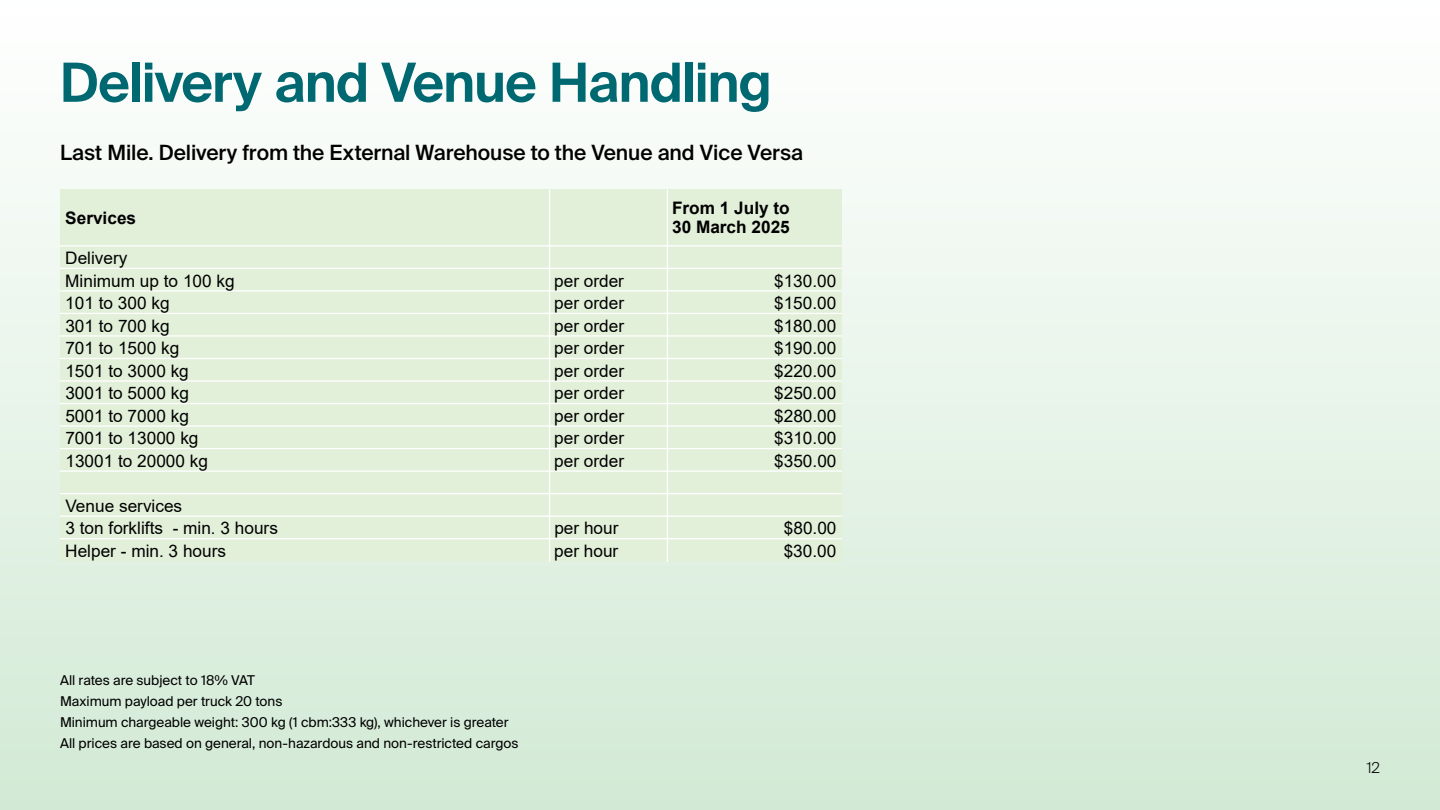
<style>
.page{position:relative;width:1440px;height:810px;background:#fff}
.page>*{position:absolute;margin:0;border:0;box-sizing:border-box;transform-origin:0 0}
.t1{font:600 54px "Suisse Intl";letter-spacing:-.02em;color:#006871}
.t2{font:500 21px "Suisse Intl";letter-spacing:-.005em;color:#000}
.t3{font:17.25px/22.5px "Arial";color:#000}
.t4{font:700 17.25px/19.8px "Arial";color:#000}
.t5{font:300 15px "Suisse Intl";color:#000}
.t6{font:13.5px/21px "Suisse Intl";color:#000}
</style>
<div class="page">
<div style="left:0;top:0;width:1440px;height:810px;background:linear-gradient(to bottom,#fff,#d2ead5)"></div>
<div style="left:60px;top:190px;width:782px;height:372px;background:#e2efd9"></div>
<hr style="left:549px;top:190px;width:1px;height:372px;background:#fff">
<hr style="left:667px;top:190px;width:1px;height:372px;background:#fff">
<hr style="left:60px;top:245px;width:782px;height:2px;background:#fff">
<hr style="left:60px;top:268px;width:782px;height:1px;background:#fff">
<hr style="left:60px;top:290px;width:782px;height:2px;background:#fff">
<hr style="left:60px;top:313px;width:782px;height:1px;background:#fff">
<hr style="left:60px;top:335px;width:782px;height:2px;background:#fff">
<hr style="left:60px;top:358px;width:782px;height:1px;background:#fff">
<hr style="left:60px;top:380px;width:782px;height:2px;background:#fff">
<hr style="left:60px;top:403px;width:782px;height:1px;background:#fff">
<hr style="left:60px;top:425px;width:782px;height:2px;background:#fff">
<hr style="left:60px;top:448px;width:782px;height:1px;background:#fff">
<hr style="left:60px;top:470px;width:782px;height:2px;background:#fff">
<hr style="left:60px;top:493px;width:782px;height:1px;background:#fff">
<hr style="left:60px;top:515px;width:782px;height:2px;background:#fff">
<hr style="left:60px;top:538px;width:782px;height:1px;background:#fff">
<h1 class="t1" style="left:60px;top:52px;width:713px">Delivery and Venue Handling</h1>
<p class="t2" style="left:60px;top:140px;width:745px">Last Mile. Delivery from the External Warehouse to the Venue and Vice Versa</p>
<p class="t4" style="left:65px;top:209px;width:72px">Services</p>
<p class="t4" style="left:672px;top:198px;width:119px">From 1 July to<br>30 March 2025</p>
<p class="t3" style="left:65px;top:247px;width:171px">Delivery<br>Minimum up to 100 kg</p>
<p class="t3" style="left:554px;top:269px;width:71px">per order</p>
<p class="t3" style="left:774px;top:269px;width:64px">$130.00</p>
<p class="t3" style="left:65px;top:292px;width:106px">101 to 300 kg</p>
<p class="t3" style="left:554px;top:292px;width:71px">per order</p>
<p class="t3" style="left:774px;top:292px;width:64px">$150.00</p>
<p class="t3" style="left:65px;top:314px;width:106px">301 to 700 kg</p>
<p class="t3" style="left:554px;top:314px;width:71px">per order</p>
<p class="t3" style="left:774px;top:314px;width:64px">$180.00</p>
<p class="t3" style="left:65px;top:337px;width:115px">701 to 1500 kg</p>
<p class="t3" style="left:554px;top:337px;width:71px">per order</p>
<p class="t3" style="left:774px;top:337px;width:64px">$190.00</p>
<p class="t3" style="left:65px;top:359px;width:125px">1501 to 3000 kg</p>
<p class="t3" style="left:554px;top:359px;width:71px">per order</p>
<p class="t3" style="left:774px;top:359px;width:64px">$220.00</p>
<p class="t3" style="left:65px;top:382px;width:125px">3001 to 5000 kg</p>
<p class="t3" style="left:554px;top:382px;width:71px">per order</p>
<p class="t3" style="left:774px;top:382px;width:64px">$250.00</p>
<p class="t3" style="left:65px;top:404px;width:125px">5001 to 7000 kg</p>
<p class="t3" style="left:554px;top:404px;width:71px">per order</p>
<p class="t3" style="left:774px;top:404px;width:64px">$280.00</p>
<p class="t3" style="left:65px;top:427px;width:135px">7001 to 13000 kg</p>
<p class="t3" style="left:554px;top:427px;width:71px">per order</p>
<p class="t3" style="left:774px;top:427px;width:64px">$310.00</p>
<p class="t3" style="left:65px;top:449px;width:144px">13001 to 20000 kg</p>
<p class="t3" style="left:554px;top:449px;width:71px">per order</p>
<p class="t3" style="left:774px;top:449px;width:64px">$350.00</p>
<p class="t3" style="left:65px;top:494px;width:214px">Venue services<br>3 ton forklifts - min. 3 hours</p>
<p class="t3" style="left:554px;top:517px;width:66px">per hour</p>
<p class="t3" style="left:784px;top:517px;width:54px">$80.00</p>
<p class="t3" style="left:65px;top:539px;width:162px">Helper - min. 3 hours</p>
<p class="t3" style="left:554px;top:539px;width:66px">per hour</p>
<p class="t3" style="left:784px;top:539px;width:54px">$30.00</p>
<p class="t6" style="left:60px;top:670px;width:460px">All rates are subject to 18% VAT<br>Maximum payload per truck 20 tons<br>Minimum chargeable weight: 300 kg (1 cbm:333 kg), whichever is greater All prices are based on general, non-hazardous and non-restricted cargos</p>
<p class="t5" style="left:1367px;top:759px;width:15px">12</p>
</div>
